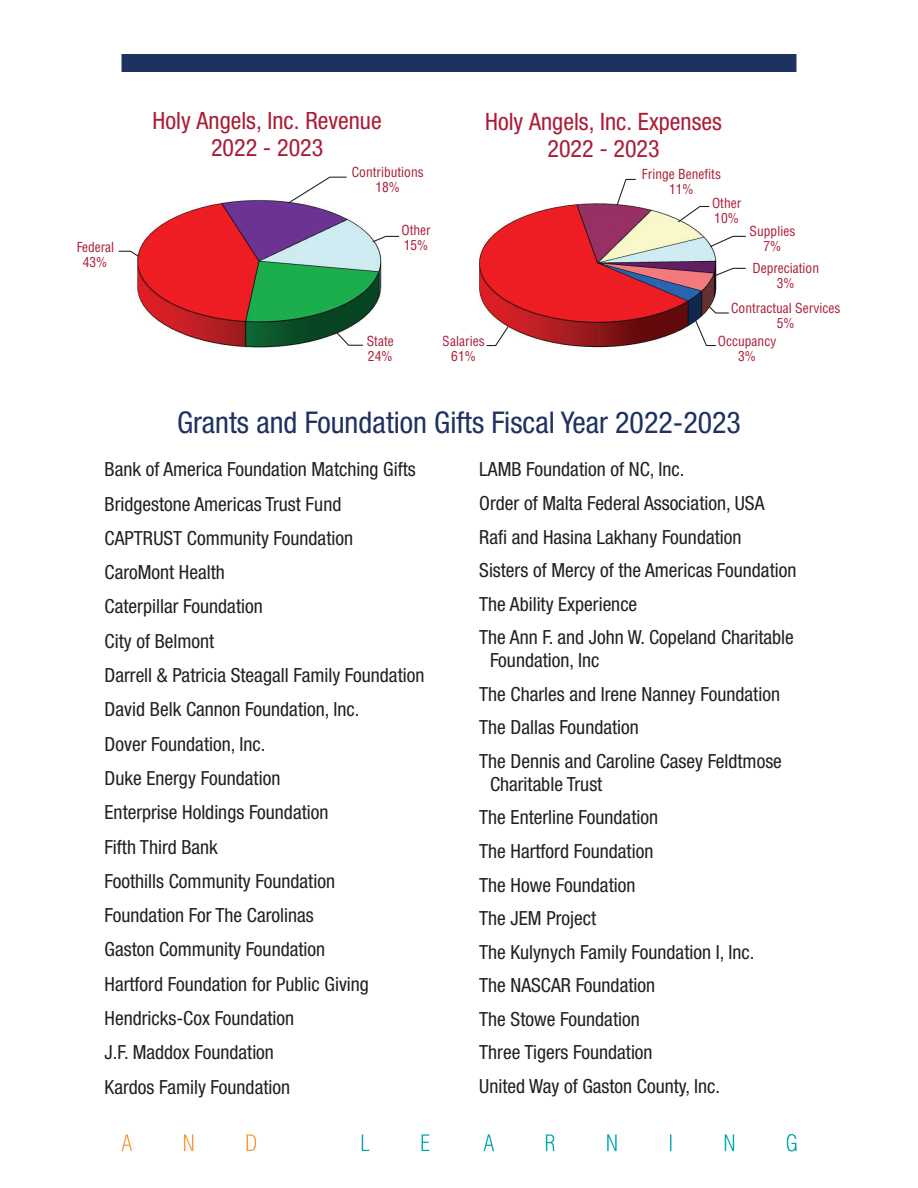
<style>
.page{position:relative;width:918px;height:1188px;background:#fff}
.page>*{position:absolute;margin:0;border:0;box-sizing:border-box;transform-origin:0 0}
.t1{font:condensed 30px "Helvetica Neue LT Std";color:#1e3262}
.t2{font:condensed 24px/27px "Helvetica Neue LT Std";color:#aa1c36;text-align:center}
.t3{font:condensed 19.5px/34.3px "Helvetica Neue LT Std";color:#231f20}
.t4{font:condensed 13.5px/15px "Helvetica LT Std";color:#aa1c36;text-align:center}
</style>
<div class="page">
<svg style="left:122px;top:1134px;width:134px;height:17px"></svg>
<svg style="left:362px;top:1134px;width:434px;height:17px"></svg>
<div style="left:122px;top:54px;width:674px;height:18px;background:#1e3262"></div>
<img style="left:137px;top:200px;width:245px;height:148px">
<svg style="left:335px;top:331px;width:29px;height:15px"></svg>
<svg style="left:118px;top:250px;width:22px;height:8px"></svg>
<svg style="left:287px;top:176px;width:61px;height:29px"></svg>
<svg style="left:371px;top:235px;width:29px;height:8px"></svg>
<img style="left:479px;top:203px;width:238px;height:145px">
<svg style="left:486px;top:325px;width:24px;height:22px"></svg>
<svg style="left:616px;top:178px;width:21px;height:29px"></svg>
<svg style="left:709px;top:235px;width:37px;height:13px"></svg>
<svg style="left:715px;top:267px;width:31px;height:10px"></svg>
<svg style="left:694px;top:306px;width:35px;height:41px"></svg>
<svg style="left:677px;top:205px;width:33px;height:18px"></svg>
<p class="t4" style="left:76px;top:239px;width:40px">Federal<br>43%</p>
<p class="t2" style="left:153px;top:107px;width:231px">Holy Angels, Inc. Revenue<br>2022 - 2023</p>
<p class="t2" style="left:485px;top:108px;width:238px">Holy Angels, Inc. Expenses<br>2022 - 2023</p>
<p class="t4" style="left:352px;top:164px;width:73px">Contributions<br>18%</p>
<p class="t4" style="left:402px;top:223px;width:31px;text-align:left">Other<br>15%</p>
<p class="t4" style="left:642px;top:166px;width:81px">Fringe Benefits<br>11%</p>
<p class="t4" style="left:712px;top:195px;width:31px;text-align:left">Other<br>10%</p>
<p class="t4" style="left:750px;top:223px;width:47px">Supplies<br>7%</p>
<p class="t4" style="left:752px;top:261px;width:68px">Depreciation<br>3%</p>
<p class="t4" style="left:367px;top:333px;width:29px;text-align:left">State<br>24%</p>
<p class="t4" style="left:443px;top:333px;width:43px">Salaries<br>61%</p>
<p class="t4" style="left:731px;top:301px;width:111px">Contractual Services<br>5%</p>
<p class="t4" style="left:718px;top:333px;width:60px">Occupancy<br>3%</p>
<h1 class="t1" style="left:177px;top:405px;width:565px">Grants and Foundation Gifts Fiscal Year 2022-2023</h1>
<p class="t3" style="left:105px;top:452px;width:321px">Bank of America Foundation Matching Gifts<br>Bridgestone Americas Trust Fund<br>CAPTRUST Community Foundation<br>CaroMont Health<br>Caterpillar Foundation<br>City of Belmont<br>Darrell &amp; Patricia Steagall Family Foundation<br>David Belk Cannon Foundation, Inc.<br>Dover Foundation, Inc.<br>Duke Energy Foundation<br>Enterprise Holdings Foundation<br>Fifth Third Bank<br>Foothills Community Foundation<br>Foundation For The Carolinas<br>Gaston Community Foundation<br>Hartford Foundation for Public Giving<br>Hendricks-Cox Foundation<br>J.F. Maddox Foundation<br>Kardos Family Foundation</p>
<p class="t3" style="left:479px;top:453px;width:319px;line-height:33.6px">LAMB Foundation of NC, Inc.<br>Order of Malta Federal Association, USA Rafi and Hasina Lakhany Foundation<br>Sisters of Mercy of the Americas Foundation The Ability Experience<br>The Ann F. and John W. Copeland Charitable</p>
<p class="t3" style="left:479px;top:643px;width:304px;line-height:33.6px;text-indent:11px">Foundation, Inc<br>The Charles and Irene Nanney Foundation<br>The Dallas Foundation<br>The Dennis and Caroline Casey Feldtmose</p>
<p class="t3" style="left:479px;top:767px;width:277px;line-height:33.6px;text-indent:11px">Charitable Trust<br>The Enterline Foundation<br>The Hartford Foundation<br>The Howe Foundation<br>The JEM Project<br>The Kulynych Family Foundation I, Inc.<br>The NASCAR Foundation<br>The Stowe Foundation<br>Three Tigers Foundation<br>United Way of Gaston County, Inc.</p>
</div>
